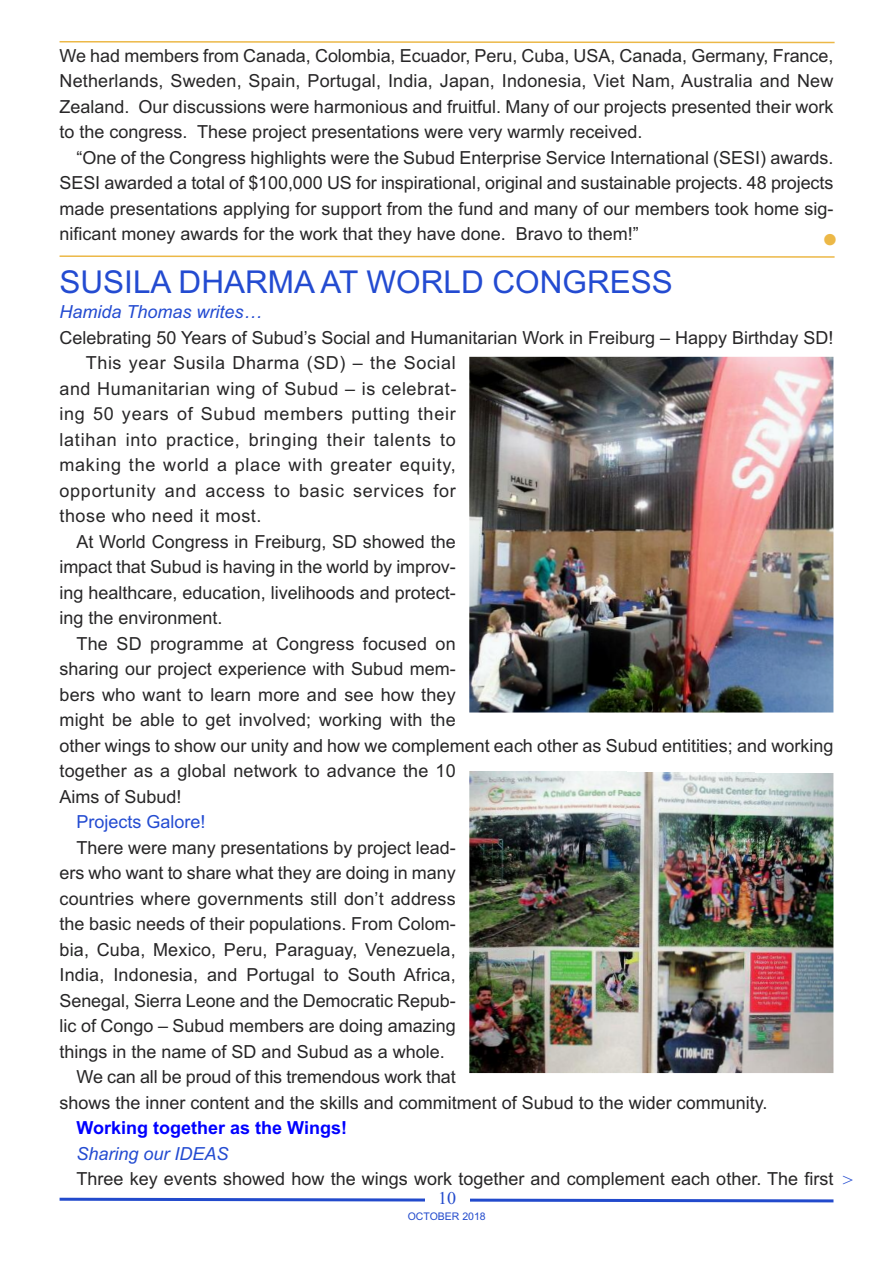
<style>
.page{position:relative;width:893px;height:1263px;background:#fff}
.page>*{position:absolute;margin:0;border:0;box-sizing:border-box;transform-origin:0 0}
.t1{font:italic 46.5px "Times New Roman";color:#ecb847}
.t2{font:31.5px "Arial";color:#234bd1}
.t3{font:18px/25.5px "Arial";color:#272627;text-align:justify}
.t4{font:18px "Arial";letter-spacing:.04em;color:#272627}
.t5{font:18px "Arial";letter-spacing:.03em;color:#272627}
.t6{font:italic 18px "Arial";color:#234bd1}
.t7{font:18px "Arial";letter-spacing:.035em;color:#272627}
.t8{font:700 18px "Arial";color:#00f}
.t9{font:18px "Arial";color:#234bd1}
.t10{font:18px "Times New Roman";color:#224acc}
.t11{font:italic 18px "Times New Roman";color:#234bd1}
.t12{font:10.5px "Arial";color:#224acc}
</style>
<div class="page">
<svg style="left:59px;top:1197px;width:775px;height:6px"></svg>
<div style="left:425px;top:1192px;width:44px;height:37px;background:#fff"></div>
<svg style="left:59px;top:41px;width:776px;height:3px"></svg>
<svg style="left:59px;top:255px;width:776px;height:3px"></svg>
<img style="left:469px;top:357px;width:364px;height:355px">
<img style="left:469px;top:771px;width:364px;height:302px">
<p class="t3" style="left:60px;top:43px;width:775px">We had members from Canada, Colombia, Ecuador, Peru, Cuba, USA, Canada, Germany, France, Netherlands, Sweden, Spain, Portugal, India, Japan, Indonesia, Viet Nam, Australia and New Zealand. Our discussions were harmonious and fruitful. Many of our projects presented their work to the congress. These project presentations were very warmly received.</p>
<p class="t3" style="left:60px;top:145px;width:775px;text-indent:17px">“One of the Congress highlights were the Subud Enterprise Service International (SESI) awards.<br>SESI awarded a total of $100,000 US for inspirational, original and sustainable projects. 48 projects made presentations applying for support from the fund and many of our members took home sig&shy;nificant money awards for the work that they have done. Bravo to them!”</p>
<h2 class="t2" style="left:60px;top:263px;width:615px">SUSILA DHARMA AT WORLD CONGRESS</h2>
<p class="t6" style="left:60px;top:301px;width:204px">Hamida Thomas writes…</p>
<p class="t3" style="left:60px;top:325px;width:775px">Celebrating 50 Years of Subud’s Social and Humanitarian Work in Freiburg – Happy Birthday SD!</p>
<p class="t7" style="left:86px;top:352px;width:371px">This year Susila Dharma (SD) – the Social</p>
<p class="t5" style="left:60px;top:378px;width:398px">and Humanitarian wing of Subud – is celebrat-</p>
<p class="t4" style="left:60px;top:403px;width:398px">ing 50 years of Subud members putting their</p>
<p class="t4" style="left:60px;top:429px;width:398px">latihan into practice, bringing their talents to</p>
<p class="t4" style="left:60px;top:454px;width:398px">making the world a place with greater equity,</p>
<p class="t4" style="left:60px;top:480px;width:398px">opportunity and access to basic services for</p>
<p class="t5" style="left:60px;top:505px;width:203px">those who need it most.</p>
<p class="t3" style="left:77px;top:529px;width:381px">At World Congress in Freiburg, SD showed the</p>
<p class="t3" style="left:60px;top:554px;width:398px">impact that Subud is having in the world by improv-</p>
<p class="t3" style="left:60px;top:580px;width:398px">ing healthcare, education, livelihoods and protect-</p>
<p class="t3" style="left:60px;top:605px;width:165px">ing the environment.</p>
<p class="t3" style="left:77px;top:631px;width:381px">The SD programme at Congress focused on</p>
<p class="t3" style="left:60px;top:656px;width:398px">sharing our project experience with Subud mem-</p>
<p class="t3" style="left:60px;top:682px;width:398px">bers who want to learn more and see how they</p>
<p class="t3" style="left:60px;top:707px;width:398px">might be able to get involved; working with the</p>
<p class="t3" style="left:60px;top:733px;width:775px">other wings to show our unity and how we complement each other as Subud entitities; and working</p>
<p class="t3" style="left:60px;top:758px;width:398px">together as a global network to advance the 10</p>
<p class="t3" style="left:60px;top:784px;width:124px">Aims of Subud!</p>
<p class="t9" style="left:77px;top:811px;width:131px">Projects Galore!</p>
<p class="t3" style="left:77px;top:835px;width:381px">There were many presentations by project lead-</p>
<p class="t3" style="left:60px;top:860px;width:398px">ers who want to share what they are doing in many</p>
<p class="t3" style="left:60px;top:886px;width:398px">countries where governments still don’t address</p>
<p class="t3" style="left:60px;top:911px;width:398px">the basic needs of their populations. From Colom-</p>
<p class="t3" style="left:60px;top:937px;width:398px">bia, Cuba, Mexico, Peru, Paraguay, Venezuela,</p>
<p class="t3" style="left:60px;top:962px;width:398px">India, Indonesia, and Portugal to South Africa,</p>
<p class="t3" style="left:60px;top:988px;width:398px">Senegal, Sierra Leone and the Democratic Repub-</p>
<p class="t3" style="left:60px;top:1013px;width:398px">lic of Congo – Subud members are doing amazing</p>
<p class="t3" style="left:60px;top:1039px;width:387px">things in the name of SD and Subud as a whole.</p>
<p class="t3" style="left:77px;top:1064px;width:381px">We can all be proud of this tremendous work that</p>
<p class="t3" style="left:60px;top:1090px;width:710px">shows the inner content and the skills and commitment of Subud to the wider community.</p>
<p class="t8" style="left:77px;top:1117px;width:272px">Working together as the Wings!</p>
<p class="t6" style="left:77px;top:1143px;width:154px">Sharing our IDEAS</p>
<p class="t3" style="left:77px;top:1166px;width:758px">Three key events showed how the wings work together and complement each other. The first</p>
<p class="t10" style="left:438px;top:1188px;width:19px">10</p>
<p class="t12" style="left:408px;top:1210px;width:80px">OCTOBER 2018</p>
<h1 class="t1" style="left:822px;top:212px;width:18px">•</h1>
<p class="t11" style="left:843px;top:1169px;width:14px">&gt;</p>
</div>
